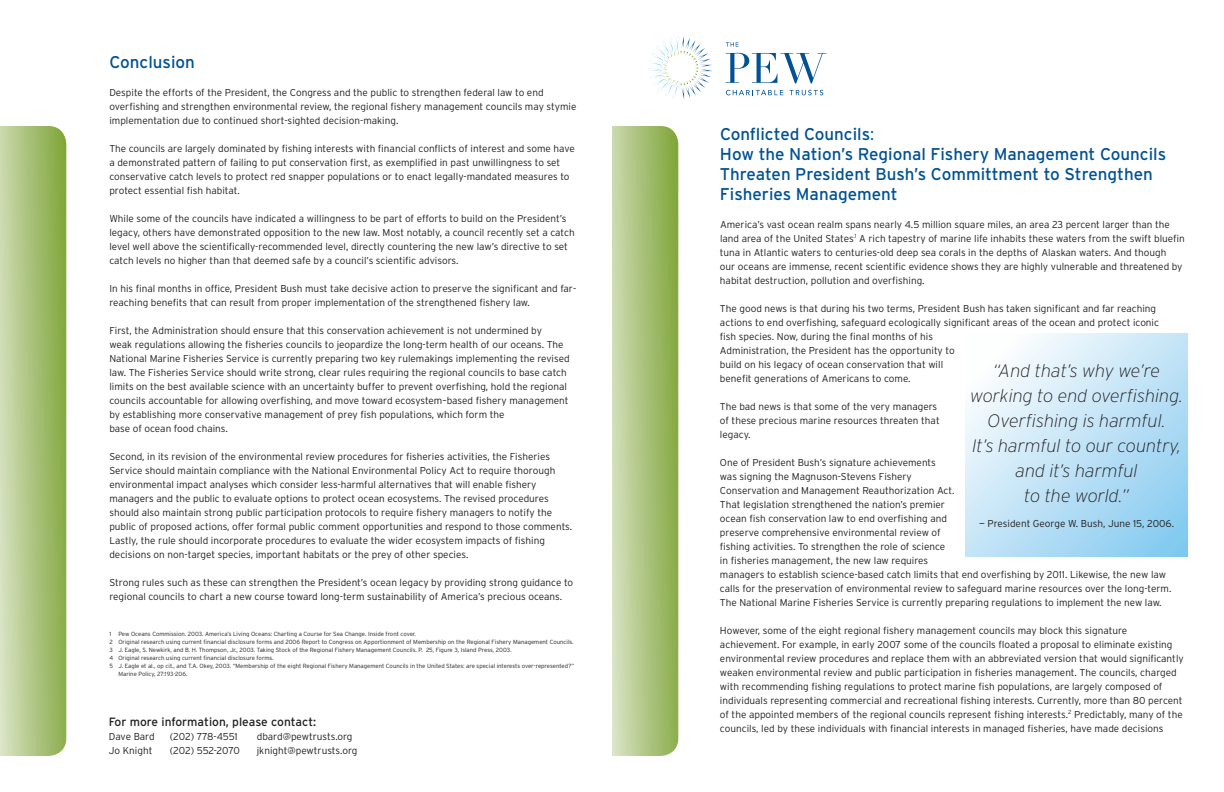
<style>
.page{position:relative;width:1224px;height:792px;background:#fff}
.page>*{position:absolute;margin:0;border:0;box-sizing:border-box;transform-origin:0 0}
.t1{font:italic 200 18px/25px "Interstate";color:#231f20;text-align:center}
.t2{font:17px/20px "Interstate";color:#005294}
.t3{font:12px "Interstate";color:#231f20}
.t4{font:300 10px/14px "Interstate";color:#231f20}
.t5{font:300 10px "Interstate";letter-spacing:-.02em;color:#231f20}
.t6{font:300 6px/8px "Interstate";color:#231f20}
.s1{font-weight:300}
</style>
<div class="page">
<svg style="left:726px;top:53px;width:100px;height:30px"></svg>
<svg style="left:726px;top:90px;width:57px;height:5px"></svg>
<svg style="left:790px;top:90px;width:33px;height:5px"></svg>
<svg style="left:726px;top:42px;width:13px;height:5px"></svg>
<svg style="left:648px;top:36px;width:64px;height:63px"></svg>
<svg style="left:965px;top:334px;width:223px;height:223px;background:#c4e4f6"></svg>
<svg style="left:612px;top:126px;width:66px;height:630px;background:#acc47f"></svg>
<svg style="left:0;top:126px;width:66px;height:630px;background:#acc47f"></svg>
<p class="t2" style="left:109px;top:52px;width:87px">Conclusion</p>
<p class="t4" style="left:109px;top:85px;width:469px">Despite the efforts of the President, the Congress and the public to strengthen federal law to end overfishing and strengthen environmental review, the regional fishery management councils may stymie implementation due to continued short-sighted decision-making.</p>
<p class="t4" style="left:109px;top:141px;width:467px">The councils are largely dominated by fishing interests with financial conflicts of interest and some have a demonstrated pattern of failing to put conservation first, as exemplified in past unwillingness to set conservative catch levels to protect red snapper populations or to enact legally-mandated measures to protect essential fish habitat.</p>
<p class="t4" style="left:109px;top:211px;width:467px">While some of the councils have indicated a willingness to be part of efforts to build on the President’s legacy, others have demonstrated opposition to the new law. Most notably, a council recently set a catch level well above the scientifically-recommended level, directly countering the new law’s directive to set catch levels no higher than that deemed safe by a council’s scientific advisors.</p>
<p class="t4" style="left:109px;top:281px;width:468px">In his final months in office, President Bush must take decisive action to preserve the significant and far&shy;reaching benefits that can result from proper implementation of the strengthened fishery law.</p>
<p class="t4" style="left:109px;top:323px;width:462px">First, the Administration should ensure that this conservation achievement is not undermined by<br>weak regulations allowing the fisheries councils to jeopardize the long-term health of our oceans. The National Marine Fisheries Service is currently preparing two key rulemakings implementing the revised law. The Fisheries Service should write strong, clear rules requiring the regional councils to base catch limits on the best available science with an uncertainty buffer to prevent overfishing, hold the regional councils accountable for allowing overfishing, and move toward ecosystem–based fishery management by establishing more conservative management of prey fish populations, which form the</p>
<p class="t4" style="left:109px;top:421px;width:120px">base of ocean food chains.</p>
<p class="t4" style="left:109px;top:449px;width:464px">Second, in its revision of the environmental review procedures for fisheries activities, the Fisheries Service should maintain compliance with the National Environmental Policy Act to require thorough environmental impact analyses which consider less-harmful alternatives that will enable fishery managers and the public to evaluate options to protect ocean ecosystems. The revised procedures should also maintain strong public participation protocols to require fishery managers to notify the public of proposed actions, offer formal public comment opportunities and respond to those comments.<br>Lastly, the rule should incorporate procedures to evaluate the wider ecosystem impacts of fishing decisions on non-target species, important habitats or the prey of other species.</p>
<p class="t4" style="left:109px;top:575px;width:465px">Strong rules such as these can strengthen the President’s ocean legacy by providing strong guidance to regional councils to chart a new course toward long-term sustainability of America’s precious oceans.</p>
<p class="t6" style="left:109px;top:630px;width:308px">1 Pew Oceans Commission. 2003. America’s Living Oceans: Charting a Course for Sea Change. Inside front cover.</p>
<p class="t6" style="left:109px;top:638px;width:466px">2 Original research using current financial disclosure forms and 2006 Report to Congress on Apportionment of Membership on the Regional Fishery Management Councils.</p>
<p class="t6" style="left:109px;top:646px;width:404px">3 J. Eagle, S. Newkirk, and B. H. Thompson, Jr., 2003. Taking Stock of the Regional Fishery Management Councils. P. 25, Figure 3, Island Press, 2003.</p>
<p class="t6" style="left:109px;top:654px;width:166px">4 Original research using current financial disclosure forms.</p>
<p class="t6" style="left:118px;top:662px;width:457px;text-indent:-9px">5 J. Eagle et al., op cit., and T.A. Okey, 2003. “Membership of the eight Regional Fishery Management Councils in the United States: are special interests over-represented?”<br>Marine Policy, 27:193-206.</p>
<p class="t3" style="left:109px;top:715px;width:209px">For more information, please contact:</p>
<p class="t4" style="left:109px;top:729px;width:47px">Dave Bard</p>
<p class="t5" style="left:170px;top:731px;width:69px">(202) 778-4551</p>
<p class="t4" style="left:257px;top:729px;width:97px">dbard@pewtrusts.org</p>
<p class="t4" style="left:109px;top:743px;width:45px">Jo Knight</p>
<p class="t5" style="left:170px;top:745px;width:72px">(202) 552-2070</p>
<p class="t4" style="left:257px;top:743px;width:102px">jknight@pewtrusts.org</p>
<p class="t2" style="left:720px;top:124px;width:448px">Conflicted Councils<span class="s1">:<br></span>How the Nation’s Regional Fishery Management Councils Threaten President Bush’s Committment to Strengthen Fisheries Management</p>
<p class="t4" style="left:720px;top:217px;width:466px">America’s vast ocean realm spans nearly 4.5 million square miles, an area 23 percent larger than the land area of the United States<sup>.1</sup> A rich tapestry of marine life inhabits these waters from the swift bluefin tuna in Atlantic waters to centuries-old deep sea corals in the depths of Alaskan waters. And though<br>our oceans are immense, recent scientific evidence shows they are highly vulnerable and threatened by habitat destruction, pollution and overfishing.</p>
<p class="t4" style="left:720px;top:301px;width:441px">The good news is that during his two terms, President Bush has taken significant and far reaching actions to end overfishing, safeguard ecologically significant areas of the ocean and protect iconic fish species. Now, during the final months of his<br>Administration, the President has the opportunity to<br>build on his legacy of ocean conservation that will<br>benefit generations of Americans to come.</p>
<p class="t4" style="left:720px;top:399px;width:221px">The bad news is that some of the very managers of these precious marine resources threaten that legacy.</p>
<p class="t4" style="left:720px;top:455px;width:453px">One of President Bush’s signature achievements<br>was signing the Magnuson-Stevens Fishery<br>Conservation and Management Reauthorization Act.<br>That legislation strengthened the nation’s premier<br>ocean fish conservation law to end overfishing and<br>preserve comprehensive environmental review of<br>fishing activities. To strengthen the role of science<br>in fisheries management, the new law requires<br>managers to establish science-based catch limits that end overfishing by 2011. Likewise, the new law calls for the preservation of environmental review to safeguard marine resources over the long-term.<br>The National Marine Fisheries Service is currently preparing regulations to implement the new law.</p>
<p class="t4" style="left:720px;top:623px;width:465px">However, some of the eight regional fishery management councils may block this signature achievement. For example, in early 2007 some of the councils floated a proposal to eliminate existing environmental review procedures and replace them with an abbreviated version that would significantly weaken environmental review and public participation in fisheries management. The councils, charged with recommending fishing regulations to protect marine fish populations, are largely composed of individuals representing commercial and recreational fishing interests. Currently, more than 80 percent of the appointed members of the regional councils represent fishing interests.<sup>2</sup> Predictably, many of the councils, led by these individuals with financial interests in managed fisheries, have made decisions</p>
<p class="t1" style="left:970px;top:359px;width:214px">“And that’s why we’re working to end overfishing.<br>Overfishing is harmful.<br>It’s harmful to our country, and it’s harmful<br>to the world.”</p>
<p class="t4" style="left:979px;top:517px;width:196px">— President George W. Bush, June 15, 2006.</p>
</div>
